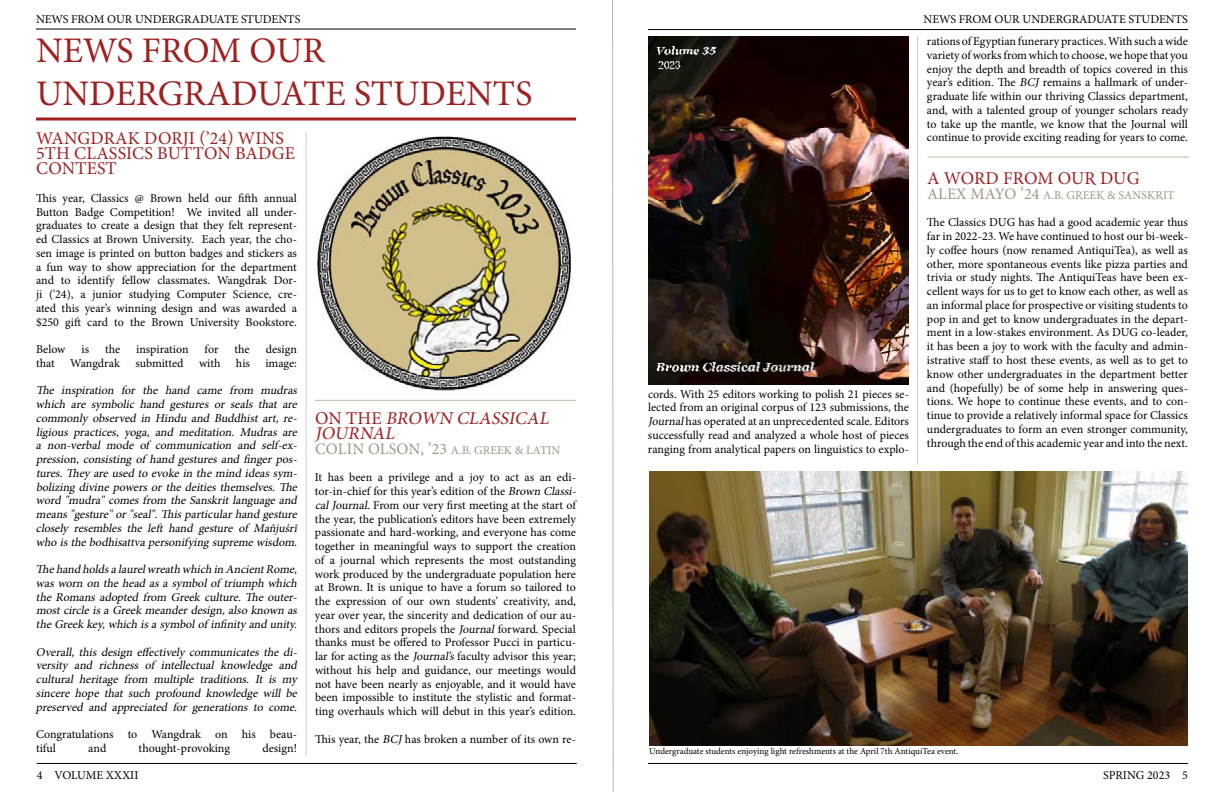
<style>
.page{position:relative;width:1224px;height:792px;background:#fff}
.page>*{position:absolute;margin:0;border:0;box-sizing:border-box;transform-origin:0 0}
.t1{font:36px/43.2px "Minion Pro";color:#9e201f}
.t2{font:18px/15px "Minion Pro";letter-spacing:.01em;color:#9e201f}
.t3{font:italic 18px/15px "Minion Pro";color:#9e201f}
.t4{font:12px/13.8px "Minion Pro";letter-spacing:-.005em;color:#000;text-align:justify}
.t5{font:italic 12px/13.8px "Minion Pro";letter-spacing:.01em;color:#000;text-align:justify}
.t6{font:12px "Minion Pro";color:#a19684}
.t7{font:9px "Minion Pro";color:#000}
.s1{font-style:normal}
.s2{font-size:16px}
.s3{font-size:17px}
.s4{font-style:italic}
</style>
<div class="page">
<hr style="left:648px;top:763px;width:540px;height:1px;background:#000">
<hr style="left:37px;top:763px;width:540px;height:1px;background:#000">
<hr style="left:648px;top:29px;width:540px;height:1px;background:#000">
<hr style="left:36px;top:29px;width:540px;height:1px;background:#000">
<hr style="left:36px;top:118px;width:540px;height:2px;background:#9e201f">
<hr style="left:306px;top:131px;width:1px;height:625px;background:#beb7a6">
<img style="left:316px;top:136px;width:255px;height:255px">
<hr style="left:315px;top:400px;width:261px;height:1px;background:#beb7a6">
<hr style="left:917px;top:36px;width:1px;height:429px;background:#beb7a6">
<svg style="left:612px;top:0;width:2px;height:792px;background:#dddad1"></svg>
<img style="left:649px;top:472px;width:539px;height:274px">
<img style="left:648px;top:36px;width:261px;height:348px">
<hr style="left:928px;top:157px;width:261px;height:1px;background:#beb7a6">
<p class="t4" style="left:36px;top:12px;width:266px">NEWS FROM OUR UNDERGRADUATE STUDENTS</p>
<h1 class="t1" style="left:36px;top:29px;width:498px">NEWS FROM OUR<br>UNDERGRADUATE STUDENTS</h1>
<h2 class="t2" style="left:36px;top:131px;width:261px">WANGDRAK DORJI (’24) WINS<br>5TH CLASSICS BUTTON BADGE<br>CONTEST</h2>
<p class="t4" style="left:36px;top:191px;width:263px">This year, Classics @ Brown held our fifth annual Button Badge Competition! We invited all under&shy;graduates to create a design that they felt represent&shy;ed Classics at Brown University. Each year, the cho&shy;sen image is printed on button badges and stickers as a fun way to show appreciation for the department and to identify fellow classmates. Wangdrak Dor&shy;ji ('24), a junior studying Computer Science, cre&shy;ated this year’s winning design and was awarded a $250 gift card to the Brown University Bookstore.</p>
<p class="t4" style="left:36px;top:343px;width:31px">Below</p>
<p class="t4" style="left:82px;top:343px;width:9px">is</p>
<p class="t4" style="left:105px;top:343px;width:17px">the</p>
<p class="t4" style="left:136px;top:343px;width:54px">inspiration</p>
<p class="t4" style="left:205px;top:343px;width:15px">for</p>
<p class="t4" style="left:235px;top:343px;width:17px">the</p>
<p class="t4" style="left:266px;top:343px;width:33px">design</p>
<p class="t4" style="left:36px;top:356px;width:20px">that</p>
<p class="t4" style="left:70px;top:356px;width:51px">Wangdrak</p>
<p class="t4" style="left:135px;top:356px;width:50px">submitted</p>
<p class="t4" style="left:199px;top:356px;width:23px">with</p>
<p class="t4" style="left:236px;top:356px;width:15px">his</p>
<p class="t4" style="left:265px;top:356px;width:33px">image:</p>
<p class="t5" style="left:36px;top:384px;width:265px">The inspiration for the hand came from mudras which are symbolic hand gestures or seals that are commonly observed in Hindu and Buddhist art, re&shy;ligious practices, yoga, and meditation. Mudras are a non-verbal mode of communication and self-ex&shy;pression, consisting of hand gestures and finger pos&shy;tures. They are used to evoke in the mind ideas sym&shy;bolizing divine powers or the deities themselves. The word "mudra" comes from the Sanskrit language and means"gesture"or"seal".Thisparticularhand gesture closely resembles the left hand gesture of Mañjuśrī who isthebodhisattvapersonifying supremewisdom.</p>
<p class="t5" style="left:36px;top:563px;width:265px">Thehand holdsalaurelwreath which in AncientRome, was worn on the head as a symbol of triumph which the Romans adopted from Greek culture. The outer&shy;mostcircleisaGreek meanderdesign,also known as theGreek key,which isasymbolof infinity and unity.</p>
<p class="t5" style="left:36px;top:645px;width:265px">Overall, this design effectively communicates the di&shy;versity and richness of intellectual knowledge and cultural heritage from multiple traditions. It is my sincere hope that such profound knowledge will be preserved and appreciated for generations to come.</p>
<p class="t4" style="left:36px;top:728px;width:262px">Congratulations to Wangdrak on his beau&shy;tiful</p>
<h2 class="t3" style="left:315px;top:411px;width:240px"><span class="s1">O N T H E</span> BROWN CLASSICAL<br>JOURNAL</h2>
<p class="t6" style="left:315px;top:442px;width:247px"><span class="s2">COLIN OLSON,</span> <span class="s3">’</span><span class="s2">23</span> A.B. GREEK &amp; LATIN</p>
<p class="t4" style="left:315px;top:471px;width:265px;text-align:left">It has been a privilege and a joy to act as an edi&shy;tor-in-chief for this year’s edition of the <span class="s4">Brown Classi&shy;calJournal</span>. From our very first meeting at the start of the year, the publication’s editors have been extremely passionate and hard-working, and everyone has come together in meaningful ways to support the creation of a journal which represents the most outstanding work produced by the undergraduate population here at Brown. It is unique to have a forum so tailored to the expression of our own students’ creativity, and, year over year, the sincerity and dedication of our au&shy;thors and editors propels the <span class="s4">Journal</span>forward. Special thanks must be offered to Professor Pucci in particu&shy;lar for acting as the <span class="s4">Journal’s</span>faculty advisor this year; without his help and guidance, our meetings would not have been nearly as enjoyable, and it would have been impossible to institute the stylistic and format&shy;ting overhauls which will debut in this year’s edition.</p>
<p class="t4" style="left:315px;top:732px;width:262px">This year, the <span class="s4">BCJ</span>has broken a number of its own re-</p>
<p class="t4" style="left:88px;top:741px;width:20px">and</p>
<p class="t4" style="left:139px;top:741px;width:93px">thought-provoking</p>
<p class="t4" style="left:262px;top:741px;width:36px">design!</p>
<p class="t4" style="left:37px;top:768px;width:103px">4 VOLUME XXXII</p>
<p class="t4" style="left:648px;top:387px;width:263px">cords. With 25 editors working to polish 21 pieces se&shy;lected from an original corpus of 123 submissions, the <span class="s4">Journal</span>has operated at an unprecedented scale. Editors successfully read and analyzed a whole host of pieces ranging from analytical papers on linguistics to explo-</p>
<p class="t4" style="left:923px;top:12px;width:266px">NEWS FROM OUR UNDERGRADUATE STUDENTS</p>
<p class="t4" style="left:927px;top:35px;width:263px">rations of Egyptian funerary practices. With such a wide variety of works from which to choose, we hope that you enjoy the depth and breadth of topics covered in this year’s edition. The <span class="s4">BCJ</span> remains a hallmark of under&shy;graduate life within our thriving Classics department, and, with a talented group of younger scholars ready to take up the mantle, we know that the Journal will continue to provide exciting reading for years to come.</p>
<h2 class="t2" style="left:927px;top:171px;width:214px">A WORD FROM OUR DUG</h2>
<p class="t6" style="left:927px;top:187px;width:249px"><span class="s2">ALEX MAYO</span> <span class="s3">’</span><span class="s2">24</span> A.B. GREEK &amp; SANSKRIT</p>
<p class="t4" style="left:927px;top:216px;width:263px">The Classics DUG has had a good academic year thus far in 2022-23. We have continued to host our bi-week&shy;ly coffee hours (now renamed AntiquiTea), as well as other, more spontaneous events like pizza parties and trivia or study nights. The AntiquiTeas have been ex&shy;cellent ways for us to get to know each other, as well as an informal place for prospective or visiting students to pop in and get to know undergraduates in the depart&shy;ment in a low-stakes environment. As DUG co-leader, it has been a joy to work with the faculty and admin&shy;istrative staff to host these events, as well as to get to know other undergraduates in the department better and (hopefully) be of some help in answering ques&shy;tions. We hope to continue these events, and to con&shy;tinue to provide a relatively informal space for Classics undergraduates to form an even stronger community, through the end of this academic year and into the next.</p>
<p class="t7" style="left:649px;top:745px;width:311px">Undergraduate students enjoying light refreshments at the April 7th AntiquiTea event.</p>
<p class="t4" style="left:1103px;top:768px;width:86px">SPRING 2023 5</p>
</div>
